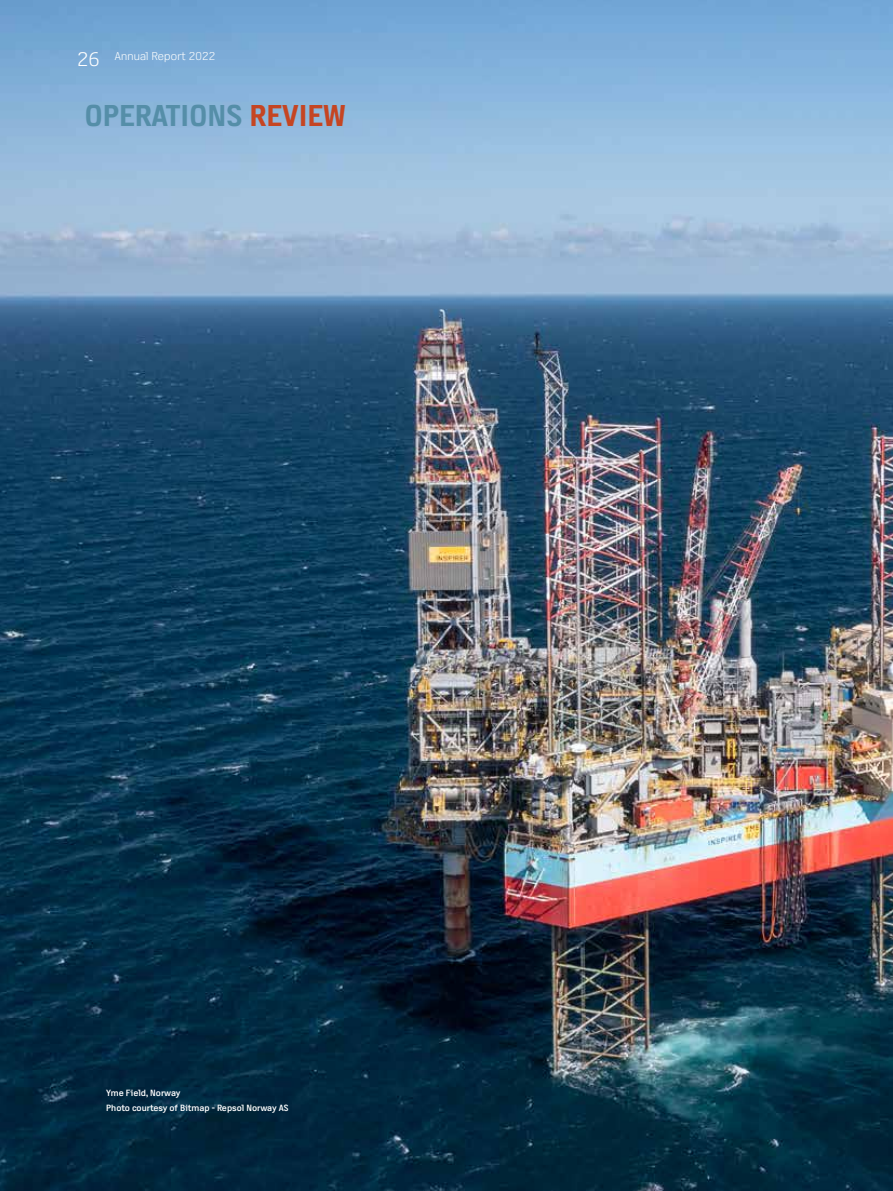
<style>
.page{position:relative;width:893px;height:1191px;background:#fff}
.page>*{position:absolute;margin:0;border:0;box-sizing:border-box;transform-origin:0 0}
.t1{font:700 30px "Access";color:#558ea8}
.t2{font:300 11.25px "Access";letter-spacing:.015em;color:#fff}
.t3{font:600 9px/15px "Access";color:#fff}
.s1{font-size:19.5px}
.s2{color:#c54522}
</style>
<div class="page">
<img style="left:0;top:0;width:893px;height:1191px">
<p class="t2" style="left:77px;top:49px;width:140px"><span class="s1">26</span> Annual Report 2022</p>
<h1 class="t1" style="left:84px;top:99px;width:263px">OPERATIONS <span class="s2">REVIEW</span></h1>
<p class="t3" style="left:106px;top:1085px;width:184px">Yme Field, Norway<br>Photo courtesy of Bitmap - Repsol Norway AS</p>
</div>
